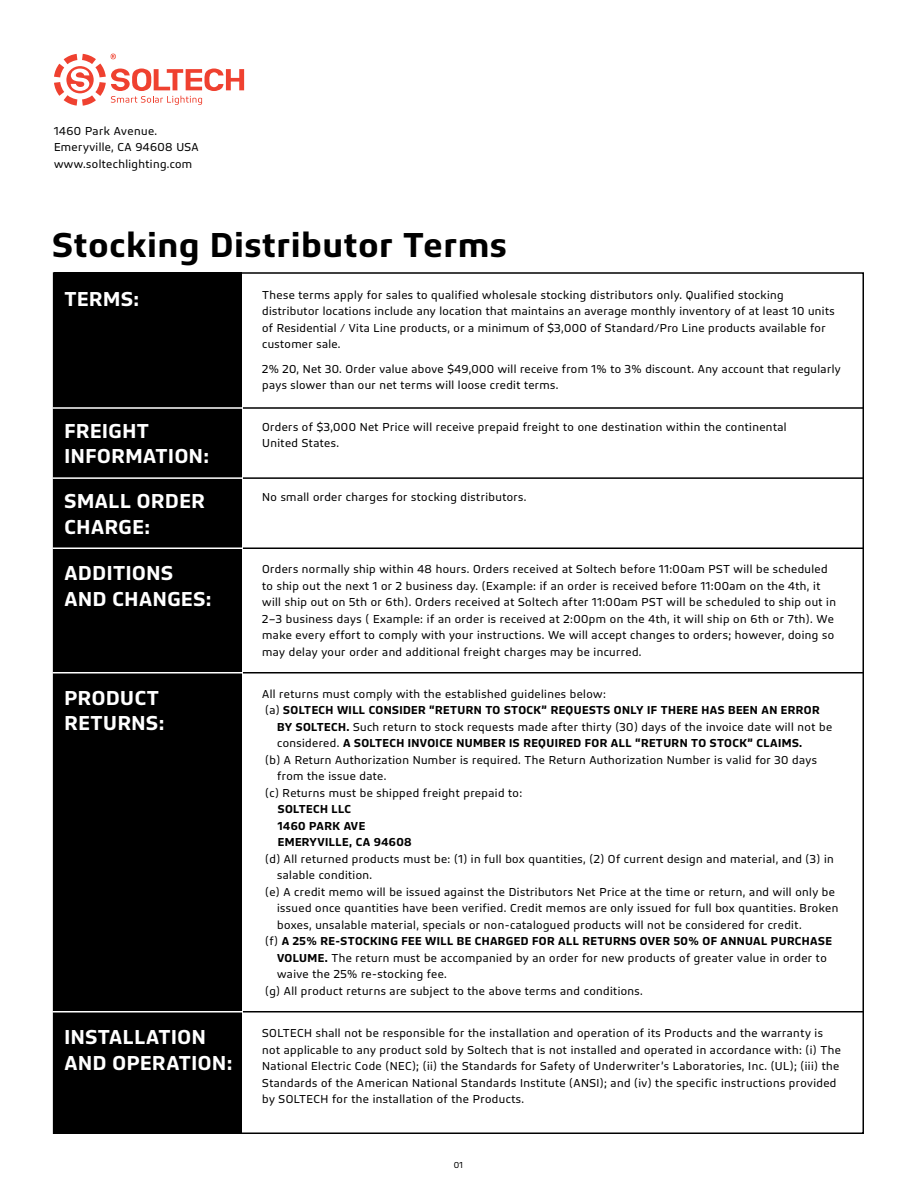
<style>
.page{position:relative;width:918px;height:1188px;background:#fff}
.page>*{position:absolute;margin:0;border:0;box-sizing:border-box;transform-origin:0 0}
.t1{font:600 36px "Bega";letter-spacing:.03em;color:#000}
.t2{font:600 21px/25.5px "Bega";letter-spacing:.03em;color:#fff}
.t3{font:12px/16.5px "Bega";letter-spacing:.035em;color:#000}
.t4{font:600 12px/16.5px "Bega";letter-spacing:.035em;color:#000}
.t5{font:9px "Bega";color:#000}
.s1{font-weight:400}
.s2{font-weight:600}
</style>
<div class="page">
<svg style="left:54px;top:54px;width:190px;height:52px"></svg>
<div style="left:55px;top:272px;width:187px;height:861px;background:#000"></div>
<hr style="left:52px;top:407px;width:191px;height:2px;background:#fff">
<hr style="left:243px;top:407px;width:621px;height:2px;background:#000">
<hr style="left:52px;top:477px;width:191px;height:2px;background:#fff">
<hr style="left:243px;top:477px;width:621px;height:2px;background:#000">
<hr style="left:52px;top:548px;width:191px;height:1px;background:#fff">
<hr style="left:243px;top:548px;width:621px;height:1px;background:#000">
<hr style="left:52px;top:672px;width:191px;height:2px;background:#fff">
<hr style="left:243px;top:672px;width:621px;height:2px;background:#000">
<hr style="left:52px;top:1011px;width:191px;height:1px;background:#fff">
<hr style="left:243px;top:1011px;width:621px;height:1px;background:#000">
<p class="t3" style="left:54px;top:122px;width:146px">1460 Park Avenue.<br>Emeryville, CA 94608 USA www.soltechlighting.com</p>
<h1 class="t1" style="left:52px;top:224px;width:456px">Stocking Distributor Terms</h1>
<h2 class="t2" style="left:64px;top:286px;width:76px">TERMS:</h2>
<p class="t3" style="left:262px;top:286px;width:574px">These terms apply for sales to qualified wholesale stocking distributors only. Qualified stocking distributor locations include any location that maintains an average monthly inventory of at least 10 units of Residential / Vita Line products, or a minimum of $3,000 of Standard/Pro Line products available for customer sale.</p>
<p class="t3" style="left:262px;top:361px;width:580px">2% 20, Net 30. Order value above $49,000 will receive from 1% to 3% discount. Any account that regularly pays slower than our net terms will loose credit terms.</p>
<p class="t3" style="left:262px;top:418px;width:526px">Orders of $3,000 Net Price will receive prepaid freight to one destination within the continental<br>United States.</p>
<h2 class="t2" style="left:64px;top:418px;width:146px">FREIGHT<br>INFORMATION:</h2>
<h2 class="t2" style="left:64px;top:488px;width:142px">SMALL ORDER<br>CHARGE:</h2>
<h2 class="t2" style="left:64px;top:560px;width:149px">ADDITIONS<br>AND CHANGES:</h2>
<p class="t3" style="left:262px;top:489px;width:266px">No small order charges for stocking distributors.</p>
<p class="t3" style="left:262px;top:561px;width:575px">Orders normally ship within 48 hours. Orders received at Soltech before 11:00am PST will be scheduled to ship out the next 1 or 2 business day. (Example: if an order is received before 11:00am on the 4th, it will ship out on 5th or 6th). Orders received at Soltech after 11:00am PST will be scheduled to ship out in 2–3 business days ( Example: if an order is received at 2:00pm on the 4th, it will ship on 6th or 7th). We make every effort to comply with your instructions. We will accept changes to orders; however, doing so may delay your order and additional freight charges may be incurred.</p>
<h2 class="t2" style="left:64px;top:685px;width:102px">PRODUCT<br>RETURNS:</h2>
<h2 class="t2" style="left:64px;top:1024px;width:169px">INSTALLATION<br>AND OPERATION:</h2>
<p class="t3" style="left:262px;top:685px;width:345px">All returns must comply with the established guidelines below:</p>
<p class="t4" style="left:265px;top:702px;width:556px"><span class="s1">(a)</span> SOLTECH WILL CONSIDER “RETURN TO STOCK” REQUESTS ONLY IF THERE HAS BEEN AN ERROR</p>
<p class="t3" style="left:277px;top:718px;width:556px"><span class="s2">BY SOLTECH.</span> Such return to stock requests made after thirty (30) days of the invoice date will not be</p>
<p class="t4" style="left:277px;top:735px;width:527px"><span class="s1">considered.</span> A SOLTECH INVOICE NUMBER IS REQUIRED FOR ALL “RETURN TO STOCK” CLAIMS.</p>
<p class="t3" style="left:265px;top:751px;width:553px">(b) A Return Authorization Number is required. The Return Authorization Number is valid for 30 days</p>
<p class="t3" style="left:277px;top:768px;width:111px">from the issue date.</p>
<p class="t3" style="left:265px;top:784px;width:259px">(c) Returns must be shipped freight prepaid to:</p>
<p class="t4" style="left:278px;top:801px;width:135px">SOLTECH LLC<br>1460 PARK AVE<br>EMERYVILLE, CA 94608</p>
<p class="t3" style="left:265px;top:850px;width:570px">(d) All returned products must be: (1) in full box quantities, (2) Of current design and material, and (3) in</p>
<p class="t3" style="left:277px;top:867px;width:97px">salable condition.</p>
<p class="t3" style="left:265px;top:883px;width:571px">(e) A credit memo will be issued against the Distributors Net Price at the time or return, and will only be</p>
<p class="t3" style="left:277px;top:900px;width:563px">issued once quantities have been verified. Credit memos are only issued for full box quantities. Broken</p>
<p class="t3" style="left:277px;top:916px;width:526px">boxes, unsalable material, specials or non-catalogued products will not be considered for credit.</p>
<p class="t4" style="left:265px;top:933px;width:568px"><span class="s1">(f)</span> A 25% RE-STOCKING FEE WILL BE CHARGED FOR ALL RETURNS OVER 50% OF ANNUAL PURCHASE</p>
<p class="t3" style="left:277px;top:949px;width:551px"><span class="s2">VOLUME.</span> The return must be accompanied by an order for new products of greater value in order to</p>
<p class="t3" style="left:277px;top:966px;width:171px">waive the 25% re-stocking fee.</p>
<p class="t3" style="left:265px;top:982px;width:379px">(g) All product returns are subject to the above terms and conditions.</p>
<p class="t3" style="left:262px;top:1025px;width:580px">SOLTECH shall not be responsible for the installation and operation of its Products and the warranty is not applicable to any product sold by Soltech that is not installed and operated in accordance with: (i) The National Electric Code (NEC); (ii) the Standards for Safety of Underwriter’s Laboratories, Inc. (UL); (iii) the Standards of the American National Standards Institute (ANSI); and (iv) the specific instructions provided by SOLTECH for the installation of the Products.</p>
<p class="t5" style="left:454px;top:1160px;width:11px">01</p>
</div>
